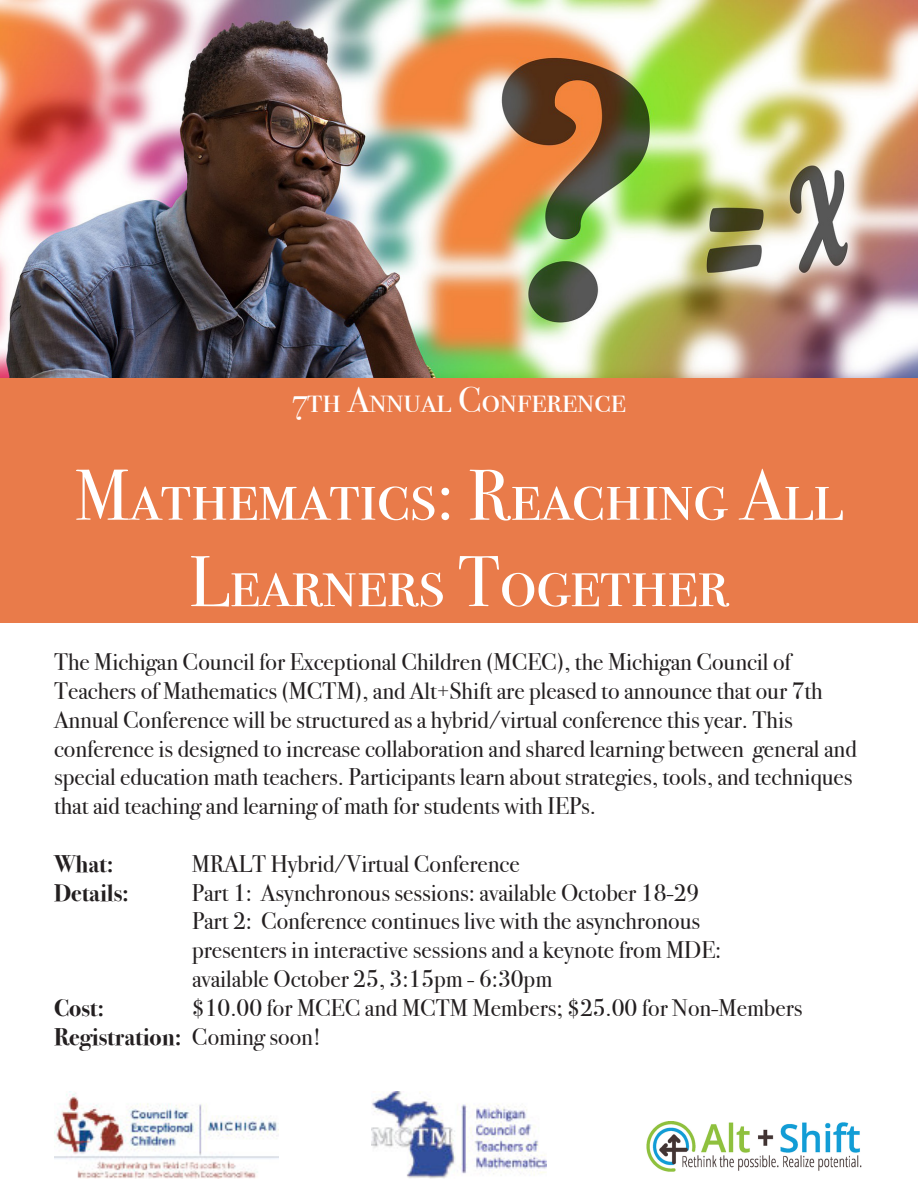
<style>
.page{position:relative;width:918px;height:1188px;background:#fff}
.page>*{position:absolute;margin:0;border:0;box-sizing:border-box;transform-origin:0 0}
.t1{font:72px "Bodoni Svty Two SCITCTT";color:#fff}
.t2{font:36px "Bodoni Svty Two SCITCTT";color:#fff}
.t3{font:24px/28.8px "Bodoni Svty Two ITCTT";color:#231f20}
.t4{font:700 24px "Bodoni Svty Two ITCTT";color:#231f20}
.s1{font-weight:400}
</style>
<div class="page">
<img style="left:646px;top:1122px;width:216px;height:50px">
<img style="left:371px;top:1092px;width:176px;height:86px">
<img style="left:54px;top:1093px;width:225px;height:85px">
<img style="left:0;top:0;width:918px;height:378px">
<div style="left:0;top:378px;width:918px;height:244px;background:#e97b4a"></div>
<p class="t2" style="left:292px;top:378px;width:335px">7th Annual Conference</p>
<p class="t1" style="left:75px;top:452px;width:770px">Mathematics: Reaching All</p>
<p class="t1" style="left:189px;top:539px;width:541px">Learners Together</p>
<p class="t3" style="left:54px;top:645px;width:804px">The Michigan Council for Exceptional Children (MCEC), the Michigan Council of Teachers of Mathematics (MCTM), and Alt+Shift are pleased to announce that our 7th Annual Conference will be structured as a hybrid/virtual conference this year. This conference is designed to increase collaboration and shared learning between general and special education math teachers. Participants learn about strategies, tools, and techniques that aid teaching and learning of math for students with IEPs.</p>
<p class="t4" style="left:54px;top:844px;width:61px">What:</p>
<p class="t3" style="left:192px;top:847px;width:329px">MRALT Hybrid/Virtual Conference</p>
<p class="t4" style="left:54px;top:873px;width:76px">Details:</p>
<p class="t3" style="left:192px;top:875px;width:509px">Part 1: Asynchronous sessions: available October 18-29</p>
<p class="t3" style="left:192px;top:904px;width:510px">Part 2: Conference continues live with the asynchronous</p>
<p class="t3" style="left:192px;top:933px;width:531px">presenters in interactive sessions and a keynote from MDE:</p>
<p class="t3" style="left:192px;top:962px;width:362px">available October 25, 3:15pm - 6:30pm</p>
<p class="t4" style="left:54px;top:988px;width:52px">Cost:</p>
<p class="t3" style="left:192px;top:991px;width:612px">$10.00 for MCEC and MCTM Members; $25.00 for Non-Members</p>
<p class="t4" style="left:54px;top:1017px;width:269px">Registration: <span class="s1">Coming soon!</span></p>
</div>
